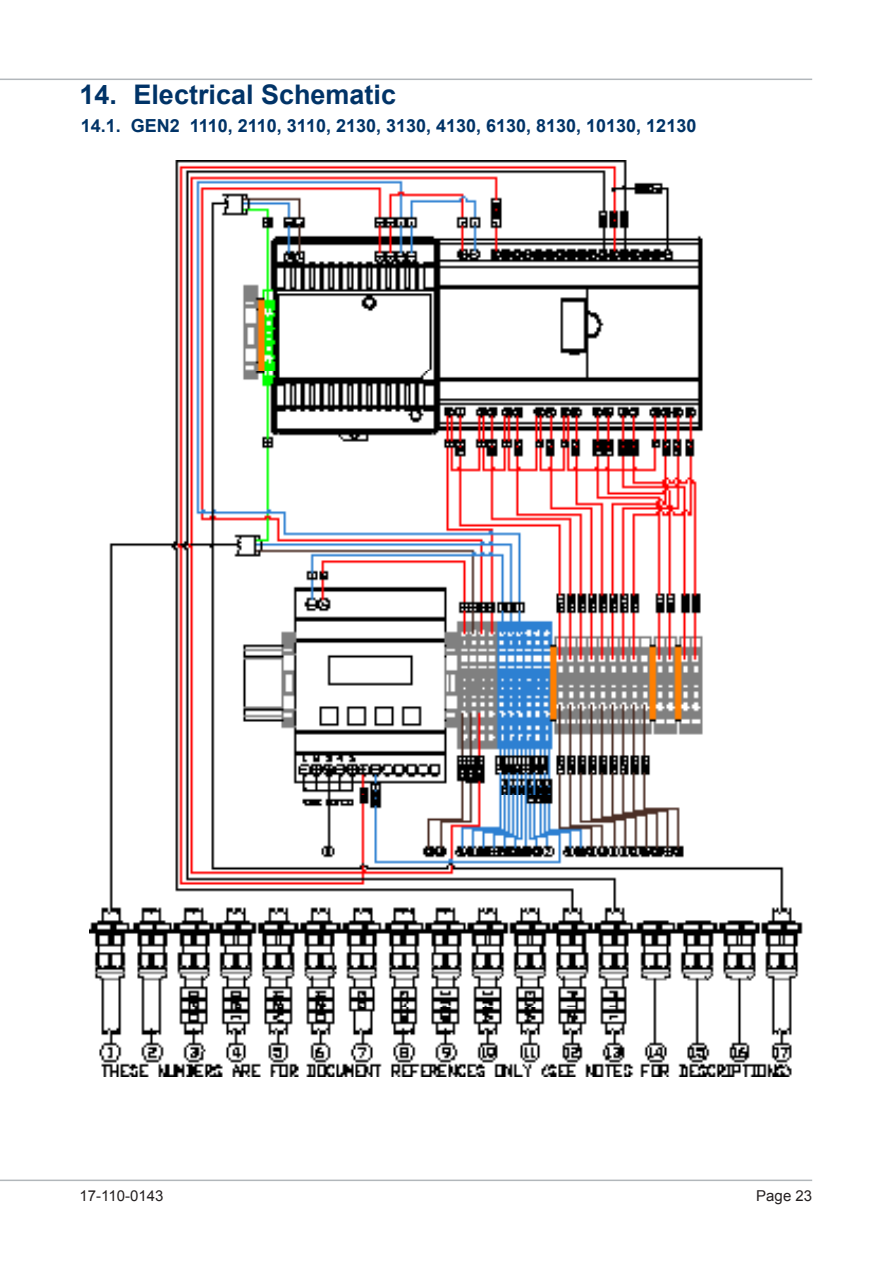
<style>
.page{position:relative;width:893px;height:1263px;background:#fff}
.page>*{position:absolute;margin:0;border:0;box-sizing:border-box;transform-origin:0 0}
.t1{font:700 27px "Arial";color:#003367}
.t2{font:700 18px "Arial";color:#003367}
.t3{font:15px "Arial";color:#231f20}
</style>
<div class="page">
<hr style="left:0;top:1179px;width:812px;height:2px;background:#b2b7bb">
<hr style="left:0;top:79px;width:812px;height:1px;background:#b2b7bb">
<img style="left:89px;top:160px;width:714px;height:917px">
<p class="t1" style="left:79px;top:77px;width:318px">14. Electrical Schematic</p>
<p class="t2" style="left:81px;top:113px;width:617px">14.1. GEN2 1110, 2110, 3110, 2130, 3130, 4130, 6130, 8130, 10130, 12130</p>
<p class="t3" style="left:79px;top:1185px;width:85px">17-110-0143</p>
<p class="t3" style="left:756px;top:1185px;width:57px">Page 23</p>
</div>
